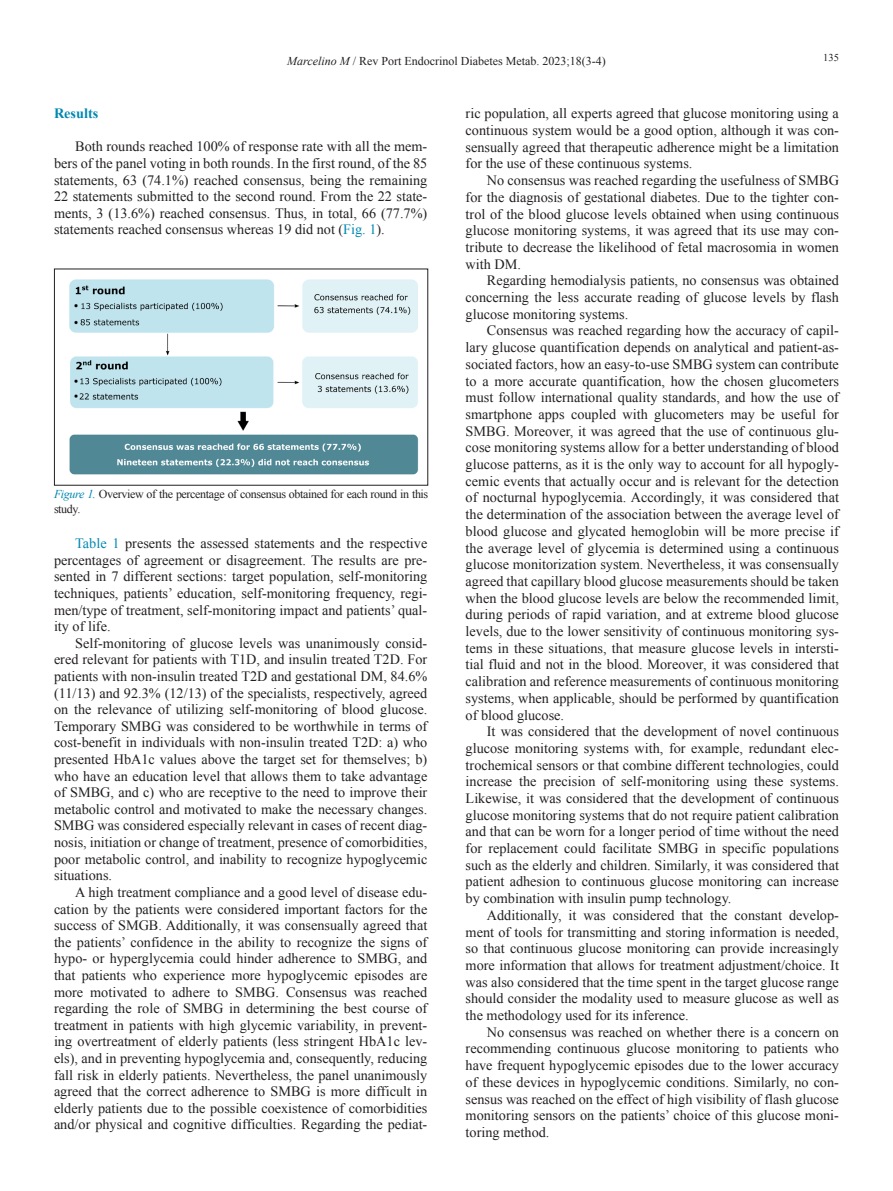
<style>
.page{position:relative;width:893px;height:1191px;background:#fff}
.page>*{position:absolute;margin:0;border:0;box-sizing:border-box;transform-origin:0 0}
.Artigo_-_texto_norma{font:14.25px/16.6px "Times New Roman";color:#231f20;text-align:justify}
.Artigos_-_titulo_1{font:700 14.25px "Times New Roman";color:#0088b2}
.t1{font:12px/15px "Times New Roman";letter-spacing:-.03em;color:#231f20}
.t2{font:12px "Times New Roman";color:#231f20}
.t3{font:10.5px "Times New Roman";color:#231f20}
.s1{font-style:italic}
.s2{color:#0088b2}
.s3{font-style:italic;color:#0088b2}
</style>
<div class="page">
<img style="left:69px;top:279px;width:350px;height:196px">
<p class="t2" style="left:287px;top:54px;width:320px"><span class="s1">Marcelino M</span> / Rev Port Endocrinol Diabetes Metab. 2023;18(3-4)</p>
<p class="t3" style="left:823px;top:52px;width:17px">135</p>
<p class="Artigos_-_titulo_1" style="left:54px;top:105px;width:46px">Results</p>
<p class="Artigo_-_texto_norma" style="left:54px;top:138px;width:375px;text-indent:21px">Both rounds reached 100% of response rate with all the mem&shy;bers of the panel voting in both rounds. In the first round, of the 85 statements, 63 (74.1%) reached consensus, being the remaining 22 statements submitted to the second round. From the 22 state&shy;ments, 3 (13.6%) reached consensus. Thus, in total, 66 (77.7%) statements reached consensus whereas 19 did not (<span class="s2">Fig. 1</span>).</p>
<p class="t1" style="left:54px;top:486px;width:376px"><span class="s3">Figure 1.</span> Overview of the percentage of consensus obtained for each round in this study.</p>
<p class="Artigo_-_texto_norma" style="left:54px;top:535px;width:375px;text-indent:21px"><span class="s2">Table 1</span> presents the assessed statements and the respective percentages of agreement or disagreement. The results are pre&shy;sented in 7 different sections: target population, self-monitoring techniques, patients’ education, self-monitoring frequency, regi&shy;men/type of treatment, self-monitoring impact and patients’ qual&shy;ity of life.</p>
<p class="Artigo_-_texto_norma" style="left:54px;top:634px;width:375px;text-indent:21px">Self-monitoring of glucose levels was unanimously consid&shy;ered relevant for patients with T1D, and insulin treated T2D. For patients with non-insulin treated T2D and gestational DM, 84.6% (11/13) and 92.3% (12/13) of the specialists, respectively, agreed on the relevance of utilizing self-monitoring of blood glucose.<br>Temporary SMBG was considered to be worthwhile in terms of cost-benefit in individuals with non-insulin treated T2D: a) who presented HbA1c values above the target set for themselves; b) who have an education level that allows them to take advantage of SMBG, and c) who are receptive to the need to improve their metabolic control and motivated to make the necessary changes.<br>SMBG was considered especially relevant in cases of recent diag&shy;nosis, initiation or change of treatment, presence of comorbidities, poor metabolic control, and inability to recognize hypoglycemic situations.</p>
<p class="Artigo_-_texto_norma" style="left:54px;top:883px;width:375px;text-indent:21px">A high treatment compliance and a good level of disease edu&shy;cation by the patients were considered important factors for the success of SMGB. Additionally, it was consensually agreed that the patients’ confidence in the ability to recognize the signs of hypo- or hyperglycemia could hinder adherence to SMBG, and that patients who experience more hypoglycemic episodes are more motivated to adhere to SMBG. Consensus was reached regarding the role of SMBG in determining the best course of treatment in patients with high glycemic variability, in prevent&shy;ing overtreatment of elderly patients (less stringent HbA1c lev&shy;els), and in preventing hypoglycemia and, consequently, reducing fall risk in elderly patients. Nevertheless, the panel unanimously agreed that the correct adherence to SMBG is more difficult in elderly patients due to the possible coexistence of comorbidities and/or physical and cognitive difficulties. Regarding the pediat-</p>
<p class="Artigo_-_texto_norma" style="left:466px;top:105px;width:375px">ric population, all experts agreed that glucose monitoring using a continuous system would be a good option, although it was con&shy;sensually agreed that therapeutic adherence might be a limitation for the use of these continuous systems.</p>
<p class="Artigo_-_texto_norma" style="left:466px;top:172px;width:375px;text-indent:21px">No consensus was reached regarding the usefulness of SMBG for the diagnosis of gestational diabetes. Due to the tighter con&shy;trol of the blood glucose levels obtained when using continuous glucose monitoring systems, it was agreed that its use may con&shy;tribute to decrease the likelihood of fetal macrosomia in women with DM.</p>
<p class="Artigo_-_texto_norma" style="left:466px;top:272px;width:375px;text-indent:21px">Regarding hemodialysis patients, no consensus was obtained concerning the less accurate reading of glucose levels by flash glucose monitoring systems.</p>
<p class="Artigo_-_texto_norma" style="left:466px;top:322px;width:375px;text-indent:21px">Consensus was reached regarding how the accuracy of capil&shy;lary glucose quantification depends on analytical and patient-as&shy;sociated factors, how an easy-to-use SMBG system can contribute to a more accurate quantification, how the chosen glucometers must follow international quality standards, and how the use of smartphone apps coupled with glucometers may be useful for SMBG. Moreover, it was agreed that the use of continuous glu&shy;cose monitoring systems allow for a better understanding of blood glucose patterns, as it is the only way to account for all hypogly&shy;cemic events that actually occur and is relevant for the detection of nocturnal hypoglycemia. Accordingly, it was considered that the determination of the association between the average level of blood glucose and glycated hemoglobin will be more precise if the average level of glycemia is determined using a continuous glucose monitorization system. Nevertheless, it was consensually agreed that capillary blood glucose measurements should be taken when the blood glucose levels are below the recommended limit, during periods of rapid variation, and at extreme blood glucose levels, due to the lower sensitivity of continuous monitoring sys&shy;tems in these situations, that measure glucose levels in intersti&shy;tial fluid and not in the blood. Moreover, it was considered that calibration and reference measurements of continuous monitoring systems, when applicable, should be performed by quantification of blood glucose.</p>
<p class="Artigo_-_texto_norma" style="left:466px;top:723px;width:375px;text-indent:21px">It was considered that the development of novel continuous glucose monitoring systems with, for example, redundant elec&shy;trochemical sensors or that combine different technologies, could increase the precision of self-monitoring using these systems.<br>Likewise, it was considered that the development of continuous glucose monitoring systems that do not require patient calibration and that can be worn for a longer period of time without the need for replacement could facilitate SMBG in specific populations such as the elderly and children. Similarly, it was considered that patient adhesion to continuous glucose monitoring can increase by combination with insulin pump technology.</p>
<p class="Artigo_-_texto_norma" style="left:466px;top:906px;width:375px;text-indent:21px">Additionally, it was considered that the constant develop&shy;ment of tools for transmitting and storing information is needed, so that continuous glucose monitoring can provide increasingly more information that allows for treatment adjustment/choice. It was also considered that the time spent in the target glucose range should consider the modality used to measure glucose as well as the methodology used for its inference.</p>
<p class="Artigo_-_texto_norma" style="left:466px;top:1023px;width:375px;text-indent:21px">No consensus was reached on whether there is a concern on recommending continuous glucose monitoring to patients who have frequent hypoglycemic episodes due to the lower accuracy of these devices in hypoglycemic conditions. Similarly, no con&shy;sensus was reached on the effect of high visibility of flash glucose monitoring sensors on the patients’ choice of this glucose moni&shy;toring method.</p>
</div>
